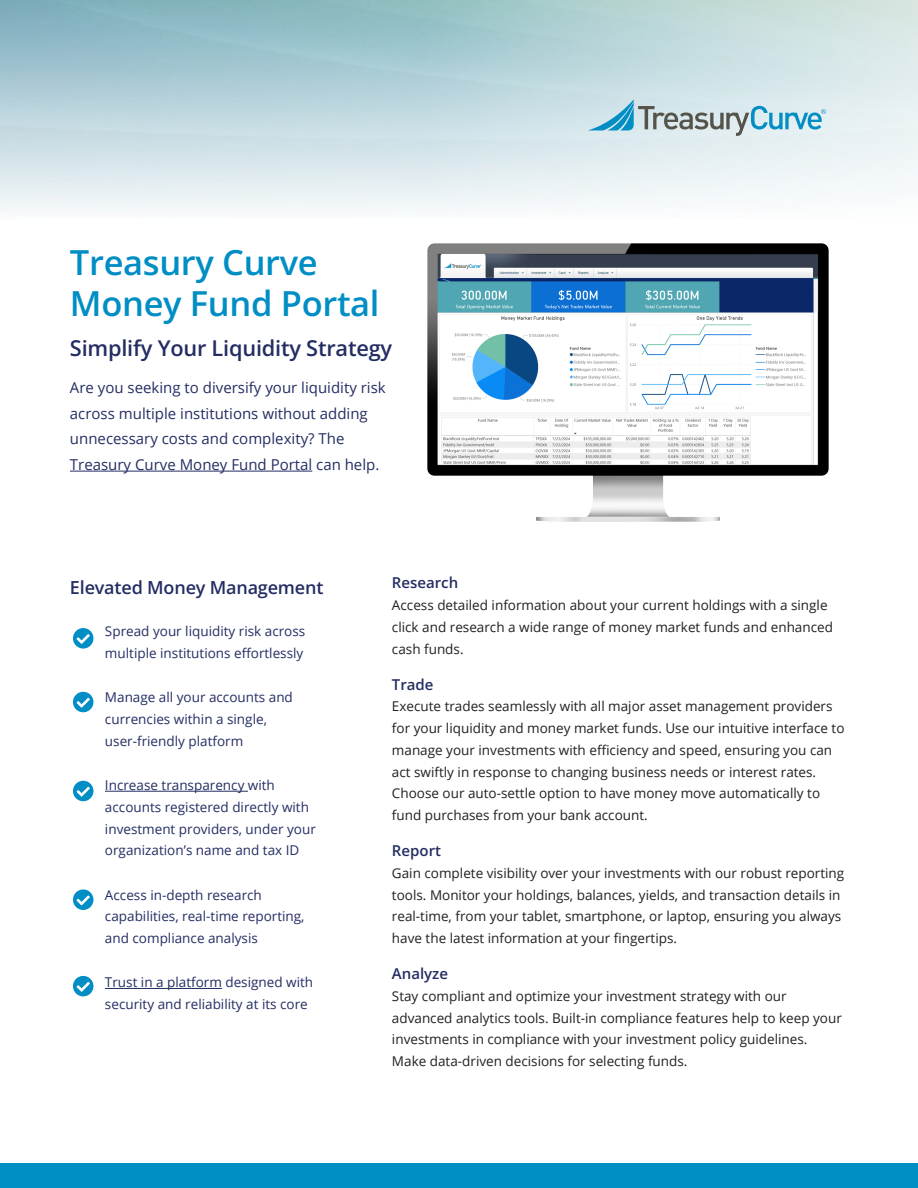
<style>
.page{position:relative;width:918px;height:1188px;background:#fff}
.page>*{position:absolute;margin:0;border:0;box-sizing:border-box;transform-origin:0 0}
.t1{font:600 34.5px/41.4px "Open Sans";letter-spacing:-.01em;color:#008ec4}
.t2{font:600 21.75px "Open Sans";letter-spacing:-.01em;color:#242d63}
.t3{font:600 18px "Open Sans";letter-spacing:-.01em;color:#242d63}
.t4{font:15px/25.5px "Open Sans";color:#242d63}
.t5{font:600 15px "Open Sans";color:#242d63}
.t6{font:13.5px/21.8px "Open Sans";color:#231f20}
.t7{font:13.5px/21.8px "Open Sans";color:#242d63}
</style>
<div class="page">
<svg style="left:588px;top:99px;width:238px;height:37px;background:#b2cfd7"></svg>
<div style="left:0;top:1163px;width:918px;height:25px;background:#008ec4"></div>
<hr style="left:70px;top:471px;width:242px;height:1px;background:#242d63">
<hr style="left:105px;top:791px;width:143px;height:1px;background:#242d63">
<hr style="left:105px;top:988px;width:117px;height:1px;background:#242d63">
<svg style="left:73px;top:628px;width:20px;height:21px"></svg>
<svg style="left:73px;top:692px;width:20px;height:20px"></svg>
<svg style="left:73px;top:781px;width:20px;height:20px"></svg>
<svg style="left:73px;top:889px;width:20px;height:21px"></svg>
<svg style="left:73px;top:976px;width:20px;height:20px"></svg>
<img style="left:427px;top:243px;width:401px;height:278px">
<h1 class="t1" style="left:70px;top:241px;width:311px">Treasury Curve<br>Money Fund Portal</h1>
<h2 class="t2" style="left:70px;top:333px;width:324px">Simplify Your Liquidity Strategy</h2>
<p class="t4" style="left:70px;top:375px;width:317px">Are you seeking to diversify your liquidity risk across multiple institutions without adding unnecessary costs and complexity? The Treasury Curve Money Fund Portal can help.</p>
<h3 class="t3" style="left:70px;top:575px;width:255px">Elevated Money Management</h3>
<p class="t5" style="left:392px;top:573px;width:68px">Research</p>
<p class="t6" style="left:392px;top:594px;width:443px">Access detailed information about your current holdings with a single click and research a wide range of money market funds and enhanced cash funds.</p>
<p class="t5" style="left:392px;top:674px;width:43px">Trade</p>
<p class="t6" style="left:392px;top:695px;width:454px">Execute trades seamlessly with all major asset management providers for your liquidity and money market funds. Use our intuitive interface to manage your investments with efficiency and speed, ensuring you can act swiftly in response to changing business needs or interest rates.<br>Choose our auto-settle option to have money move automatically to fund purchases from your bank account.</p>
<p class="t5" style="left:392px;top:840px;width:51px">Report</p>
<p class="t6" style="left:392px;top:862px;width:454px">Gain complete visibility over your investments with our robust reporting tools. Monitor your holdings, balances, yields, and transaction details in real-time, from your tablet, smartphone, or laptop, ensuring you always have the latest information at your fingertips.</p>
<p class="t5" style="left:392px;top:963px;width:58px">Analyze</p>
<p class="t6" style="left:392px;top:985px;width:451px">Stay compliant and optimize your investment strategy with our advanced analytics tools. Built-in compliance features help to keep your investments in compliance with your investment policy guidelines.<br>Make data-driven decisions for selecting funds.</p>
<p class="t7" style="left:105px;top:620px;width:202px">Spread your liquidity risk across multiple institutions effortlessly</p>
<p class="t7" style="left:105px;top:686px;width:189px">Manage all your accounts and currencies within a single, user-friendly platform</p>
<p class="t7" style="left:105px;top:774px;width:212px">Increase transparency with accounts registered directly with investment providers, under your organization’s name and tax ID</p>
<p class="t7" style="left:105px;top:884px;width:201px">Access in-depth research capabilities, real-time reporting, and compliance analysis</p>
<p class="t7" style="left:105px;top:971px;width:210px">Trust in a platform designed with security and reliability at its core</p>
</div>
